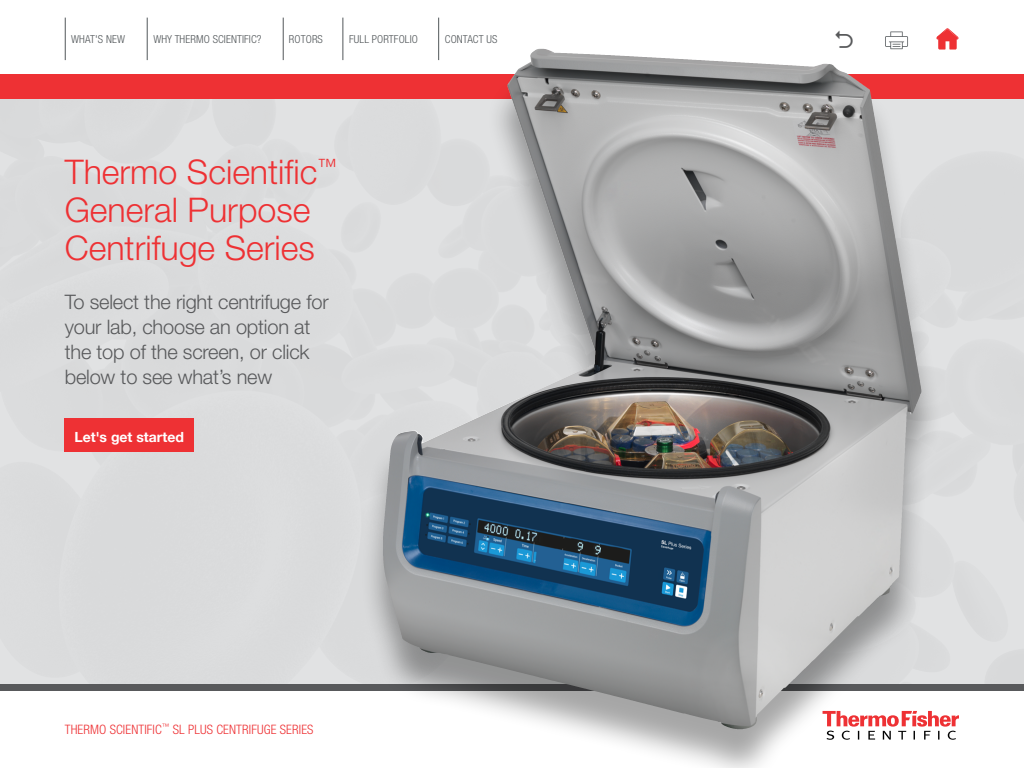
<style>
.page{position:relative;width:1024px;height:768px;background:#fff}
.page>*{position:absolute;margin:0;border:0;box-sizing:border-box;transform-origin:0 0}
.t1{font:300 34px/38px "Helvetica Neue LT Std";color:#ee3134}
.t2{font:300 20px/25px "Helvetica Neue LT Std";letter-spacing:-.01em;color:#58595b}
.t3{font:700 14px "Helvetica Neue";color:#fff}
.t4{font:300 condensed 13px "Helvetica Neue LT Std";letter-spacing:.01em;color:#ee3134}
.t5{font:300 condensed 11px "Helvetica Neue LT Std";letter-spacing:.01em;color:#52575a}
</style>
<div class="page">
<div style="left:0;top:98px;width:1024px;height:586px;background:#dadbdc"></div>
<div style="left:0;top:684px;width:1024px;height:6px;background:#58595b"></div>
<svg style="left:943px;top:715px;width:16px;height:25px"></svg>
<div style="left:0;top:74px;width:1024px;height:24px;background:#ee3134"></div>
<div style="left:360px;top:57px;width:583px;height:711px;background:#000;opacity:.35"></div>
<img style="left:507px;top:49px;width:32px;height:36px">
<div style="left:64px;top:418px;width:130px;height:34px;background:#ee3134"></div>
<svg style="left:885px;top:32px;width:23px;height:17px"></svg>
<svg style="left:936px;top:28px;width:22px;height:21px"></svg>
<hr style="left:283px;top:18px;width:1px;height:42px;background:#52575a">
<hr style="left:343px;top:18px;width:1px;height:42px;background:#52575a">
<hr style="left:65px;top:18px;width:1px;height:42px;background:#52575a">
<hr style="left:147px;top:18px;width:1px;height:42px;background:#52575a">
<hr style="left:438px;top:18px;width:1px;height:42px;background:#52575a">
<p class="t5" style="left:71px;top:33px;width:55px">WHAT'S NEW</p>
<p class="t5" style="left:153px;top:33px;width:110px">WHY THERMO SCIENTIFIC?</p>
<p class="t5" style="left:289px;top:33px;width:35px">ROTORS</p>
<p class="t5" style="left:349px;top:33px;width:70px">FULL PORTFOLIO</p>
<p class="t5" style="left:445px;top:33px;width:54px">CONTACT US</p>
<h1 class="t1" style="left:65px;top:152px;width:274px">Thermo Scientific<sup>™<br></sup>General Purpose<br>Centrifuge Series</h1>
<p class="t2" style="left:65px;top:289px;width:265px">To select the right centrifuge for your lab, choose an option at the top of the screen, or click below to see what’s new</p>
<p class="t3" style="left:74px;top:426px;width:111px">Let's get started</p>
<p class="t4" style="left:65px;top:722px;width:250px">THERMO SCIENTIFIC<sup>™</sup> SL PLUS CENTRIFUGE SERIES</p>
</div>
